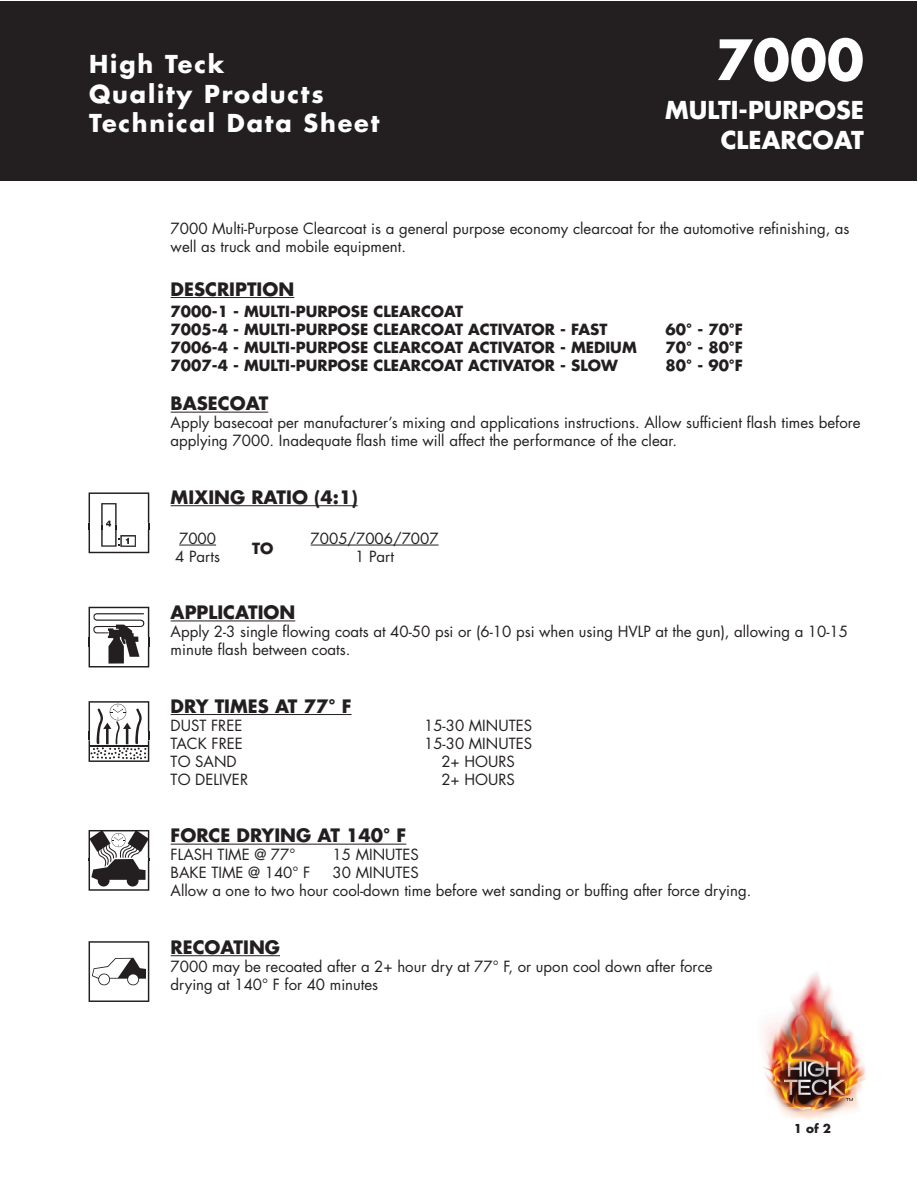
<style>
.page{position:relative;width:918px;height:1188px;background:#fff}
.page>*{position:absolute;margin:0;border:0;box-sizing:border-box;transform-origin:0 0}
.t1{font:700 54px "Futura Std";color:#fff}
.t2{font:700 24px/29.2px "Futura Std";letter-spacing:.075em;color:#fff}
.t3{font:700 24px/30px "Futura Std";color:#fff;text-align:right}
.t4{font:700 18px "Futura Std";color:#231f20}
.t5{font:15px/18px "Futura Std";color:#231f20}
.t6{font:700 15px/18px "Futura Std";color:#231f20}
.t7{font:700 12px "Futura Std";color:#231f20}
</style>
<div class="page">
<div style="left:1px;top:1px;width:916px;height:180px;background:#231f20"></div>
<hr style="left:171px;top:297px;width:123px;height:1px;background:#231f20">
<hr style="left:171px;top:412px;width:97px;height:1px;background:#231f20">
<hr style="left:171px;top:505px;width:187px;height:1px;background:#231f20">
<hr style="left:179px;top:545px;width:37px;height:1px;background:#231f20">
<hr style="left:311px;top:545px;width:128px;height:1px;background:#231f20">
<hr style="left:171px;top:620px;width:124px;height:1px;background:#231f20">
<hr style="left:171px;top:714px;width:181px;height:1px;background:#231f20">
<hr style="left:171px;top:844px;width:235px;height:1px;background:#231f20">
<hr style="left:171px;top:955px;width:109px;height:1px;background:#231f20">
<img style="left:763px;top:972px;width:103px;height:148px">
<img style="left:784px;top:1061px;width:61px;height:33px">
<svg style="left:846px;top:1098px;width:6px;height:3px"></svg>
<svg style="left:89px;top:492px;width:60px;height:61px"></svg>
<svg style="left:89px;top:607px;width:60px;height:60px"></svg>
<svg style="left:89px;top:701px;width:60px;height:61px"></svg>
<svg style="left:89px;top:830px;width:60px;height:61px"></svg>
<svg style="left:89px;top:941px;width:60px;height:61px"></svg>
<h2 class="t2" style="left:89px;top:50px;width:292px">High Teck<br>Quality Products<br>Technical Data Sheet</h2>
<h1 class="t1" style="left:716px;top:24px;width:150px">7000</h1>
<h2 class="t3" style="left:665px;top:95px;width:200px">MULTI-PURPOSE<br>CLEARCOAT</h2>
<p class="t5" style="left:171px;top:220px;width:680px">7000 Multi-Purpose Clearcoat is a general purpose economy clearcoat for the automotive refinishing, as well as truck and mobile equipment.</p>
<p class="t4" style="left:171px;top:277px;width:125px">DESCRIPTION</p>
<p class="t6" style="left:171px;top:302px;width:438px">7000-1 - MULTI-PURPOSE CLEARCOAT<br>7005-4 - MULTI-PURPOSE CLEARCOAT ACTIVATOR - FAST</p>
<p class="t6" style="left:666px;top:320px;width:79px">60° - 70°F</p>
<p class="t6" style="left:171px;top:338px;width:468px">7006-4 - MULTI-PURPOSE CLEARCOAT ACTIVATOR - MEDIUM</p>
<p class="t6" style="left:666px;top:338px;width:79px">70° - 80°F</p>
<p class="t6" style="left:171px;top:356px;width:449px">7007-4 - MULTI-PURPOSE CLEARCOAT ACTIVATOR - SLOW</p>
<p class="t6" style="left:666px;top:356px;width:79px">80° - 90°F</p>
<p class="t4" style="left:171px;top:392px;width:99px">BASECOAT</p>
<p class="t5" style="left:171px;top:414px;width:692px">Apply basecoat per manufacturer’s mixing and applications instructions. Allow sufficient flash times before applying 7000. Inadequate flash time will affect the performance of the clear.</p>
<p class="t4" style="left:171px;top:485px;width:189px">MIXING RATIO (4:1)</p>
<p class="t5" style="left:179px;top:529px;width:38px">7000</p>
<p class="t5" style="left:311px;top:529px;width:129px">7005/7006/7007</p>
<p class="t5" style="left:175px;top:547px;width:46px">4 Parts</p>
<p class="t5" style="left:355px;top:547px;width:40px">1 Part</p>
<p class="t6" style="left:252px;top:539px;width:23px">TO</p>
<p class="t4" style="left:171px;top:600px;width:126px">APPLICATION</p>
<p class="t5" style="left:171px;top:623px;width:679px">Apply 2-3 single flowing coats at 40-50 psi or (6-10 psi when using HVLP at the gun), allowing a 10-15 minute flash between coats.</p>
<p class="t4" style="left:171px;top:694px;width:182px">DRY TIMES AT 77° F</p>
<p class="t5" style="left:171px;top:716px;width:73px">DUST FREE</p>
<p class="t5" style="left:424px;top:716px;width:109px">15-30 MINUTES</p>
<p class="t5" style="left:171px;top:734px;width:74px">TACK FREE</p>
<p class="t5" style="left:424px;top:734px;width:109px">15-30 MINUTES</p>
<p class="t5" style="left:171px;top:752px;width:68px">TO SAND</p>
<p class="t5" style="left:441px;top:752px;width:75px">2+ HOURS</p>
<p class="t5" style="left:171px;top:770px;width:79px">TO DELIVER</p>
<p class="t5" style="left:441px;top:770px;width:75px">2+ HOURS</p>
<p class="t4" style="left:171px;top:824px;width:237px">FORCE DRYING AT 140° F</p>
<p class="t5" style="left:171px;top:846px;width:126px">FLASH TIME @ 77°</p>
<p class="t5" style="left:333px;top:846px;width:88px">15 MINUTES</p>
<p class="t5" style="left:171px;top:864px;width:141px">BAKE TIME @ 140° F</p>
<p class="t5" style="left:171px;top:864px;width:582px;text-indent:162px">30 MINUTES<br>Allow a one to two hour cool-down time before wet sanding or buffing after force drying.</p>
<p class="t4" style="left:171px;top:935px;width:111px">RECOATING</p>
<p class="t5" style="left:171px;top:958px;width:543px">7000 may be recoated after a 2+ hour dry at 77° F, or upon cool down after force drying at 140° F for 40 minutes</p>
<p class="t7" style="left:794px;top:1121px;width:39px">1 of 2</p>
</div>
